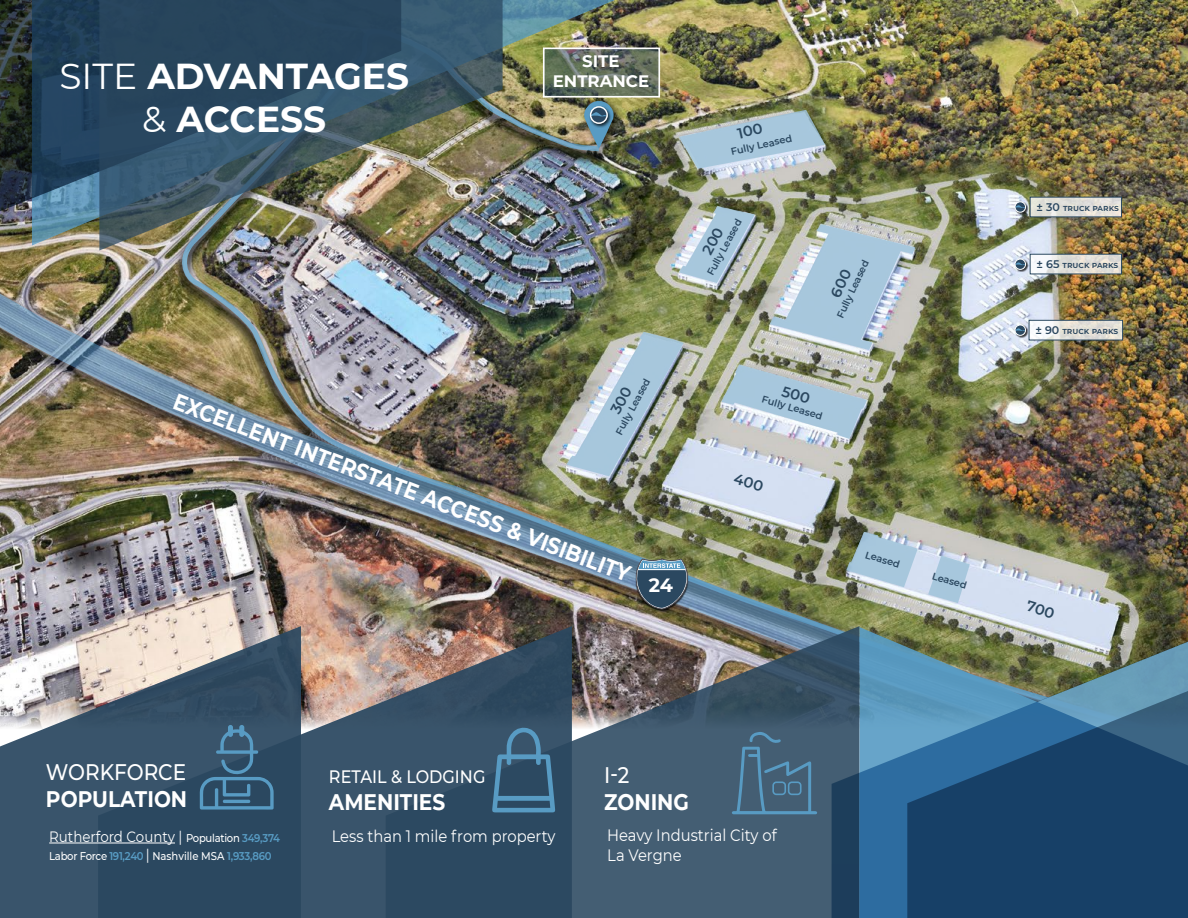
<style>
.page{position:relative;width:1188px;height:918px;background:#fff}
.page>*{position:absolute;margin:0;border:0;box-sizing:border-box;transform-origin:0 0}
.t1{font:700 36px/43.2px "Montserrat";color:#fff;text-align:center}
.t2{font:700 22.95px "Montserrat";color:#fff;scale:.89 1}
.t3{font:700 22.5px "Montserrat";color:#fff;scale:.89 1}
.t4{font:500 22.5px "Montserrat";color:#fff;scale:.89 1}
.t5{font:700 19.2px "Montserrat";color:#fff}
.t6{font:500 18px "Montserrat";color:#fff;scale:.89 1}
.t7{font:700 16.65px/20px "Montserrat";color:#fff;text-align:center}
.t8{font:16.5px/19.8px "Montserrat";color:#fff;scale:.89 1}
.t9{font:15px "Montserrat";color:#fff;scale:.89 1}
.t10{font:500 11.25px "Montserrat";letter-spacing:-.005em;color:#fff;scale:.89 1}
.t11{font:600 9.75px "Montserrat";color:#2b4860}
.t12{font:600 8.7px "Montserrat";color:#2b475f}
.s1{font-weight:400}
.s2{font-weight:500;font-size:11.25px}
.s3{font-weight:600;font-size:11.25px;color:#589cc4}
.s4{font-weight:600;color:#589cc4}
.s5{font-weight:400;font-size:15px}
.s6{font-size:11.1px}
</style>
<div class="page">
<img style="left:0;top:0;width:1188px;height:612px">
<img style="left:171px;top:28px;width:991px;height:245px">
<img style="left:0;top:273px;width:1163px;height:353px">
<div style="left:635px;top:559px;width:54px;height:53px;background:#000;opacity:.75"></div>
<svg style="left:636px;top:559px;width:51px;height:50px;background:#4b6375"></svg>
<svg style="left:846px;top:532px;width:72px;height:55px;background:#a7bdc7"></svg>
<svg style="left:928px;top:556px;width:42px;height:47px;background:#b8d0e3"></svg>
<svg style="left:0;top:626px;width:98px;height:292px;background:#697989"></svg>
<svg style="left:572px;top:626px;width:260px;height:292px;background:#506271"></svg>
<svg style="left:98px;top:626px;width:474px;height:292px;background:#4c5e6f"></svg>
<img style="left:32px;top:0;width:810px;height:245px">
<svg style="left:0;top:0;width:99px;height:222px;background:#2a4355"></svg>
<img style="left:99px;top:0;width:404px;height:250px">
<hr style="left:49px;top:843px;width:126px;height:1px;background:#fff">
<svg style="left:200px;top:725px;width:74px;height:85px;background:#3a5f7b"></svg>
<svg style="left:492px;top:727px;width:63px;height:85px;background:#3c6380"></svg>
<svg style="left:732px;top:732px;width:86px;height:82px;background:#476881"></svg>
<svg style="left:832px;top:612px;width:356px;height:306px;background:#527991"></svg>
<svg style="left:907px;top:632px;width:281px;height:286px;background:#345d7a"></svg>
<svg style="left:1031px;top:322px;width:90px;height:16px"></svg>
<div style="left:1029px;top:320px;width:94px;height:20px;border:1px solid #2b4961"></div>
<div style="left:1014px;top:324px;width:14px;height:14px;background:#000;opacity:.75"></div>
<div style="left:1015px;top:325px;width:11px;height:10px;background:#2b4860;border-radius:50%"></div>
<svg style="left:1017px;top:328px;width:7px;height:3px"></svg>
<div style="left:1015px;top:325px;width:11px;height:11px;border:1px solid #fff;border-radius:50%"></div>
<div style="left:1014px;top:201px;width:14px;height:14px;background:#000;opacity:.75"></div>
<div style="left:1015px;top:202px;width:11px;height:10px;background:#2b4860;border-radius:50%"></div>
<svg style="left:1017px;top:205px;width:7px;height:3px"></svg>
<div style="left:1015px;top:201px;width:11px;height:12px;border:1px solid #fff;border-radius:50%"></div>
<div style="left:1014px;top:258px;width:14px;height:14px;background:#000;opacity:.75"></div>
<div style="left:1015px;top:259px;width:11px;height:10px;background:#2b4860;border-radius:50%"></div>
<svg style="left:1017px;top:262px;width:7px;height:3px"></svg>
<div style="left:1015px;top:259px;width:11px;height:11px;border:1px solid #fff;border-radius:50%"></div>
<svg style="left:1032px;top:256px;width:88px;height:16px"></svg>
<div style="left:1030px;top:254px;width:92px;height:20px;border:1px solid #2b4961"></div>
<svg style="left:1032px;top:199px;width:88px;height:16px"></svg>
<svg style="left:733px;top:474px;width:31px;height:18px"></svg>
<img style="left:679px;top:206px;width:76px;height:77px">
<img style="left:566px;top:332px;width:118px;height:144px">
<svg style="left:1026px;top:601px;width:29px;height:18px"></svg>
<img style="left:679px;top:110px;width:146px;height:59px">
<img style="left:770px;top:224px;width:145px;height:126px">
<img style="left:721px;top:365px;width:146px;height:74px">
<h1 class="t1" style="left:59px;top:53px;width:351px"><span class="s1">SITE</span> ADVANTAGES <span class="s1">&amp;</span> ACCESS</h1>
<h3 class="t7" style="left:553px;top:50px;width:98px">SITE<br>ENTRANCE</h3>
<p class="t11" style="left:612px;top:431px;width:64px;rotate:-62deg">FULLY LEASED</p>
<h2 class="t2" style="left:180px;top:385px;width:550px;rotate:21deg">EXCELLENT INTERSTATE ACCESS &amp; VISIBILITY</h2>
<h3 class="t5" style="left:649px;top:571px;width:26px">24</h3>
<p class="t11" style="left:730px;top:145px;width:64px;rotate:-12deg">FULLY LEASED</p>
<p class="t11" style="left:704px;top:272px;width:64px;rotate:-62deg">FULLY LEASED</p>
<p class="t11" style="left:834px;top:314px;width:64px;rotate:-65deg">FULLY LEASED</p>
<p class="t11" style="left:764px;top:392px;width:64px;rotate:16deg">FULLY LEASED</p>
<p class="t11" style="left:868px;top:548px;width:37px;rotate:17deg">LEASED</p>
<p class="t11" style="left:935px;top:569px;width:37px;rotate:17deg">LEASED</p>
<h3 class="t4" style="left:46px;top:756px;width:159px">WORKFORCE</h3>
<h3 class="t3" style="left:46px;top:783px;width:160px">POPULATION</h3>
<h3 class="t9" style="left:49px;top:826px;width:261px">Rutherford County | <span class="s2">Population</span> <span class="s3">349,374</span></h3>
<p class="t10" style="left:49px;top:848px;width:251px">Labor Force <span class="s4">191,240</span> <span class="s5">|</span> Nashville MSA <span class="s4">1,933,860</span></p>
<h3 class="t6" style="left:329px;top:764px;width:177px">RETAIL &amp; LODGING</h3>
<h3 class="t3" style="left:329px;top:785px;width:132px">AMENITIES</h3>
<h3 class="t8" style="left:332px;top:826px;width:253px">Less than 1 mile from property</h3>
<h3 class="t4" style="left:604px;top:759px;width:30px">I-2</h3>
<h3 class="t3" style="left:604px;top:785px;width:97px">ZONING</h3>
<h3 class="t8" style="left:607px;top:825px;width:192px">Heavy Industrial City of<br>La Vergne</h3>
<p class="t12" style="left:1037px;top:202px;width:84px"><span class="s6">± 30</span> TRUCK PARKS</p>
<p class="t12" style="left:1037px;top:259px;width:83px"><span class="s6">± 65</span> TRUCK PARKS</p>
<p class="t12" style="left:1035px;top:325px;width:84px"><span class="s6">± 90</span> TRUCK PARKS</p>
</div>
